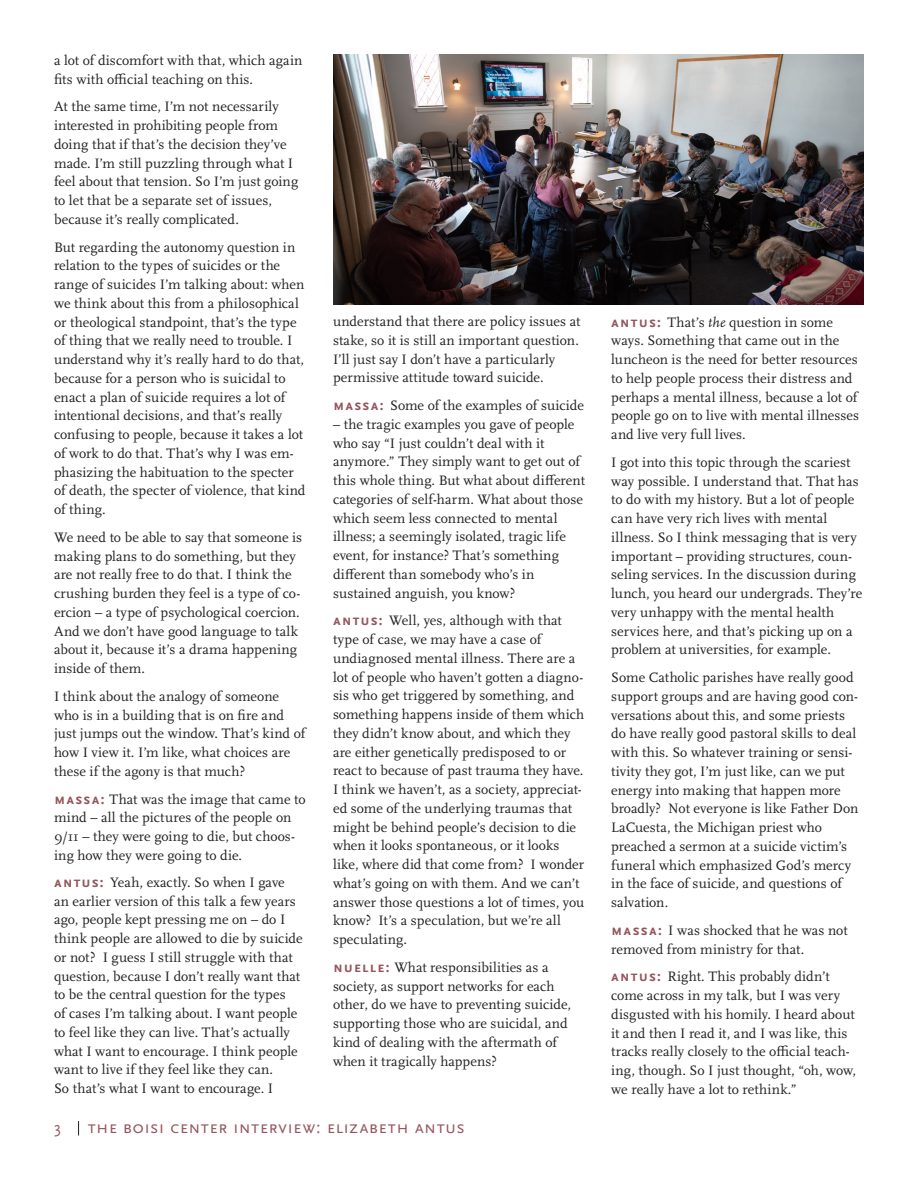
<style>
.page{position:relative;width:918px;height:1188px;background:#fff}
.page>*{position:absolute;margin:0;border:0;box-sizing:border-box;transform-origin:0 0}
.t1{font:18px "Scala Sans OT";letter-spacing:.02em;color:#95575e}
.t2{font:16.5px "Scala Sans OT";color:#95575e}
.t3{font:14.25px/18.8px "Scala OT";letter-spacing:.005em;color:#231f20}
.s1{font-family:"Scala Sans OT";font-weight:700;font-size:15px;color:#95575e}
.s2{font-style:italic}
</style>
<div class="page">
<svg style="left:78px;top:1121px;width:1px;height:15px"></svg>
<img style="left:333px;top:54px;width:530px;height:251px">
<p class="t3" style="left:54px;top:51px;width:250px">a lot of discomfort with that, which again fits with official teaching on this.</p>
<p class="t3" style="left:54px;top:98px;width:246px">At the same time, I’m not necessarily interested in prohibiting people from doing that if that’s the decision they’ve made. I’m still puzzling through what I feel about that tension. So I’m just going to let that be a separate set of issues, because it’s really complicated.</p>
<p class="t3" style="left:54px;top:238px;width:253px">But regarding the autonomy question in relation to the types of suicides or the range of suicides I’m talking about: when we think about this from a philosophical or theological standpoint, that’s the type of thing that we really need to trouble. I understand why it’s really hard to do that, because for a person who is suicidal to enact a plan of suicide requires a lot of intentional decisions, and that’s really confusing to people, because it takes a lot of work to do that. That’s why I was em&shy;phasizing the habituation to the specter of death, the specter of violence, that kind of thing.</p>
<p class="t3" style="left:54px;top:528px;width:250px">We need to be able to say that someone is making plans to do something, but they are not really free to do that. I think the crushing burden they feel is a type of co&shy;ercion – a type of psychological coercion.<br>And we don’t have good language to talk about it, because it’s a drama happening inside of them.</p>
<p class="t3" style="left:54px;top:687px;width:253px">I think about the analogy of someone who is in a building that is on fire and just jumps out the window. That’s kind of how I view it. I’m like, what choices are these if the agony is that much?</p>
<p class="t3" style="left:54px;top:790px;width:253px"><span class="s1">massa:</span> That was the image that came to mind – all the pictures of the people on 9/11 – they were going to die, but choos&shy;ing how they were going to die.</p>
<p class="t3" style="left:54px;top:873px;width:250px"><span class="s1">antus:</span> Yeah, exactly. So when I gave an earlier version of this talk a few years ago, people kept pressing me on – do I think people are allowed to die by suicide or not? I guess I still struggle with that question, because I don’t really want that to be the central question for the types<br>of cases I’m talking about. I want people to feel like they can live. That’s actually what I want to encourage. I think people want to live if they feel like they can.<br>So that’s what I want to encourage. I</p>
<p class="t3" style="left:333px;top:312px;width:249px">understand that there are policy issues at stake, so it is still an important question.<br>I’ll just say I don’t have a particularly permissive attitude toward suicide.</p>
<p class="t3" style="left:333px;top:396px;width:252px"><span class="s1">massa:</span> Some of the examples of suicide</p>
<p class="t3" style="left:333px;top:415px;width:253px">– the tragic examples you gave of people who say “I just couldn’t deal with it anymore.” They simply want to get out of this whole thing. But what about different categories of self-harm. What about those which seem less connected to mental illness; a seemingly isolated, tragic life event, for instance? That’s something different than somebody who’s in sustained anguish, you know?</p>
<p class="t3" style="left:333px;top:612px;width:253px"><span class="s1">antus:</span> Well, yes, although with that type of case, we may have a case of undiagnosed mental illness. There are a lot of people who haven’t gotten a diagno&shy;sis who get triggered by something, and something happens inside of them which they didn’t know about, and which they are either genetically predisposed to or react to because of past trauma they have.<br>I think we haven’t, as a society, appreciat&shy;ed some of the underlying traumas that might be behind people’s decision to die when it looks spontaneous, or it looks like, where did that come from? I wonder what’s going on with them. And we can’t answer those questions a lot of times, you know? It’s a speculation, but we’re all speculating.</p>
<p class="t3" style="left:333px;top:958px;width:240px"><span class="s1">nuelle:</span> What responsibilities as a society, as support networks for each other, do we have to preventing suicide, supporting those who are suicidal, and kind of dealing with the aftermath of when it tragically happens?</p>
<p class="t2" style="left:54px;top:1119px;width:9px">3</p>
<p class="t1" style="left:88px;top:1118px;width:379px">the boisi center interview: elizabeth antus</p>
<p class="t3" style="left:611px;top:313px;width:249px"><span class="s1">antus:</span> That’s <span class="s2">the</span> question in some ways. Something that came out in the luncheon is the need for better resources to help people process their distress and perhaps a mental illness, because a lot of people go on to live with mental illnesses and live very full lives.</p>
<p class="t3" style="left:611px;top:453px;width:253px">I got into this topic through the scariest way possible. I understand that. That has to do with my history. But a lot of people can have very rich lives with mental illness. So I think messaging that is very important – providing structures, coun&shy;seling services. In the discussion during lunch, you heard our undergrads. They’re very unhappy with the mental health services here, and that’s picking up on a problem at universities, for example.</p>
<p class="t3" style="left:611px;top:669px;width:249px">Some Catholic parishes have really good support groups and are having good con&shy;versations about this, and some priests do have really good pastoral skills to deal with this. So whatever training or sensi&shy;tivity they got, I’m just like, can we put energy into making that happen more broadly? Not everyone is like Father Don LaCuesta, the Michigan priest who preached a sermon at a suicide victim’s funeral which emphasized God’s mercy in the face of suicide, and questions of salvation.</p>
<p class="t3" style="left:611px;top:921px;width:238px"><span class="s1">massa:</span> I was shocked that he was not removed from ministry for that.</p>
<p class="t3" style="left:611px;top:968px;width:246px"><span class="s1">antus:</span> Right. This probably didn’t come across in my talk, but I was very disgusted with his homily. I heard about it and then I read it, and I was like, this tracks really closely to the official teach&shy;ing, though. So I just thought, “oh, wow, we really have a lot to rethink.”</p>
</div>
